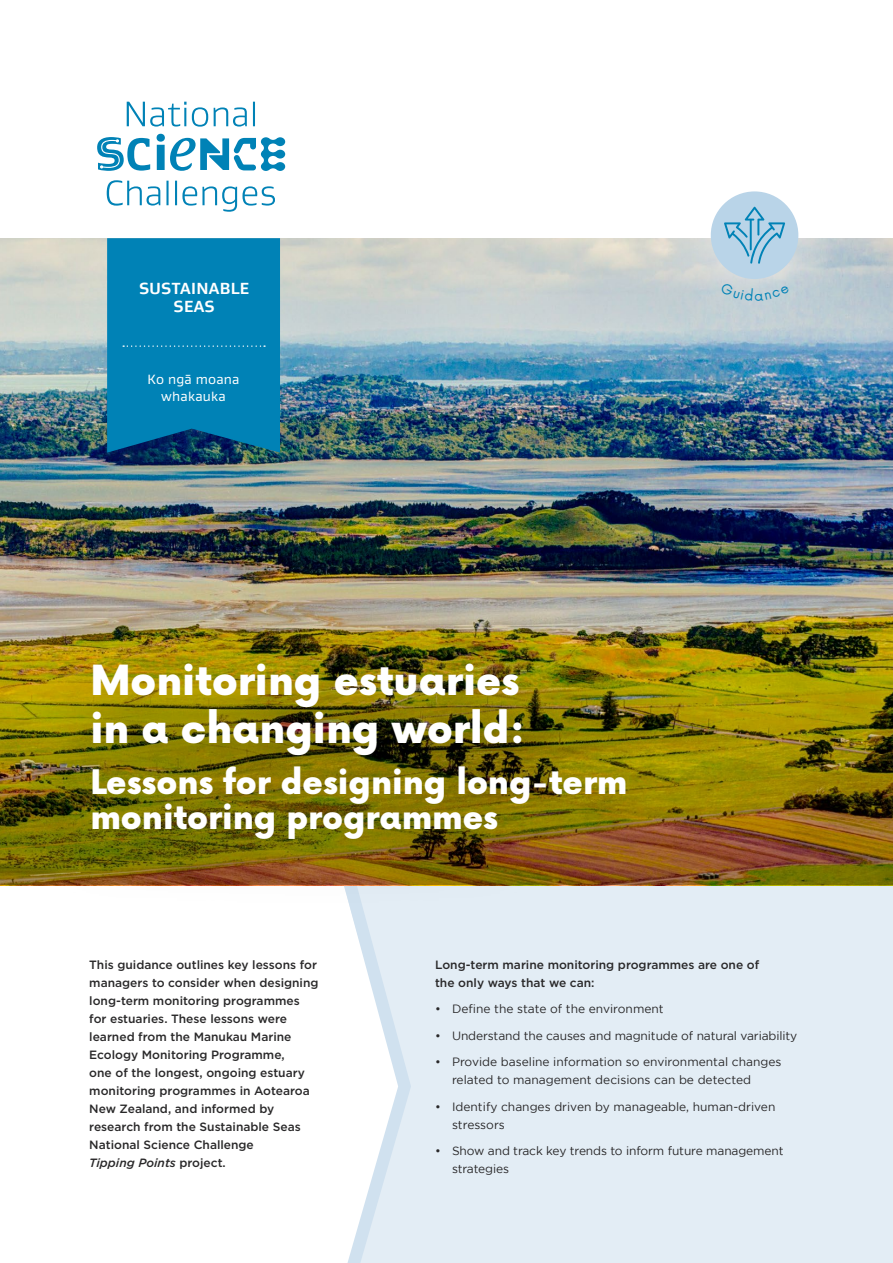
<style>
.page{position:relative;width:893px;height:1263px;background:#fff}
.page>*{position:absolute;margin:0;border:0;box-sizing:border-box;transform-origin:0 0}
.t1{font:900 40.5px/48px "Now";color:#fff}
.t2{font:900 33px/34.5px "Now";color:#fff}
.t3{font:700 16.5px/17.9px "Gustan";letter-spacing:.02em;color:#fff;text-align:center}
.t4{font:13.65px/16.5px "Gustan";letter-spacing:.02em;color:#fff;text-align:center}
.t5{font:500 12px/18px "Gotham";color:#292829}
.t6{font:12px/18px "Gotham";color:#292829}
.s1{font-style:italic}
</style>
<div class="page">
<div style="left:315px;top:885px;width:578px;height:378px;background:#e3edf5"></div>
<svg style="left:0;top:885px;width:344px;height:378px"></svg>
<svg style="left:344px;top:913px;width:67px;height:350px"></svg>
<img style="left:0;top:238px;width:893px;height:288px">
<svg style="left:107px;top:238px;width:173px;height:215px;background:#017db0"></svg>
<svg style="left:97px;top:102px;width:188px;height:110px"></svg>
<img style="left:0;top:526px;width:893px;height:359px">
<div style="left:14px;top:590px;width:683px;height:323px;background:#000;opacity:.4"></div>
<div style="left:635px;top:116px;width:239px;height:255px;background:#fff;opacity:.75"></div>
<div style="left:711px;top:191px;width:87px;height:88px;background:#b9d4e8;border-radius:50%"></div>
<svg style="left:724px;top:207px;width:61px;height:57px"></svg>
<svg style="left:720px;top:282px;width:69px;height:19px"></svg>
<h3 class="t3" style="left:139px;top:279px;width:111px">SUSTAINABLE<br>SEAS</h3>
<p class="t4" style="left:148px;top:371px;width:93px">Ko ngā moana whakauka</p>
<h1 class="t1" style="left:90px;top:656px;width:436px">Monitoring estuaries in a changing world:</h1>
<h2 class="t2" style="left:90px;top:765px;width:539px">Lessons for designing long-term monitoring programmes</h2>
<p class="t5" style="left:89px;top:955px;width:231px">This guidance outlines key lessons for managers to consider when designing long-term monitoring programmes for estuaries. These lessons were learned from the Manukau Marine<br>Ecology Monitoring Programme,<br>one of the longest, ongoing estuary monitoring programmes in Aotearoa<br>New Zealand, and informed by research from the Sustainable Seas<br>National Science Challenge<br><span class="s1">Tipping Points</span> project.</p>
<p class="t5" style="left:435px;top:955px;width:326px">Long-term marine monitoring programmes are one of the only ways that we can:</p>
<p class="t6" style="left:435px;top:999px;width:230px">• Define the state of the environment</p>
<p class="t6" style="left:435px;top:1026px;width:364px">• Understand the causes and magnitude of natural variability</p>
<p class="t6" style="left:452px;top:1053px;width:331px;text-indent:-17px">• Provide baseline information so environmental changes related to management decisions can be detected</p>
<p class="t6" style="left:452px;top:1097px;width:325px;text-indent:-17px">• Identify changes driven by manageable, human-driven stressors</p>
<p class="t6" style="left:452px;top:1142px;width:333px;text-indent:-17px">• Show and track key trends to inform future management strategies</p>
</div>
